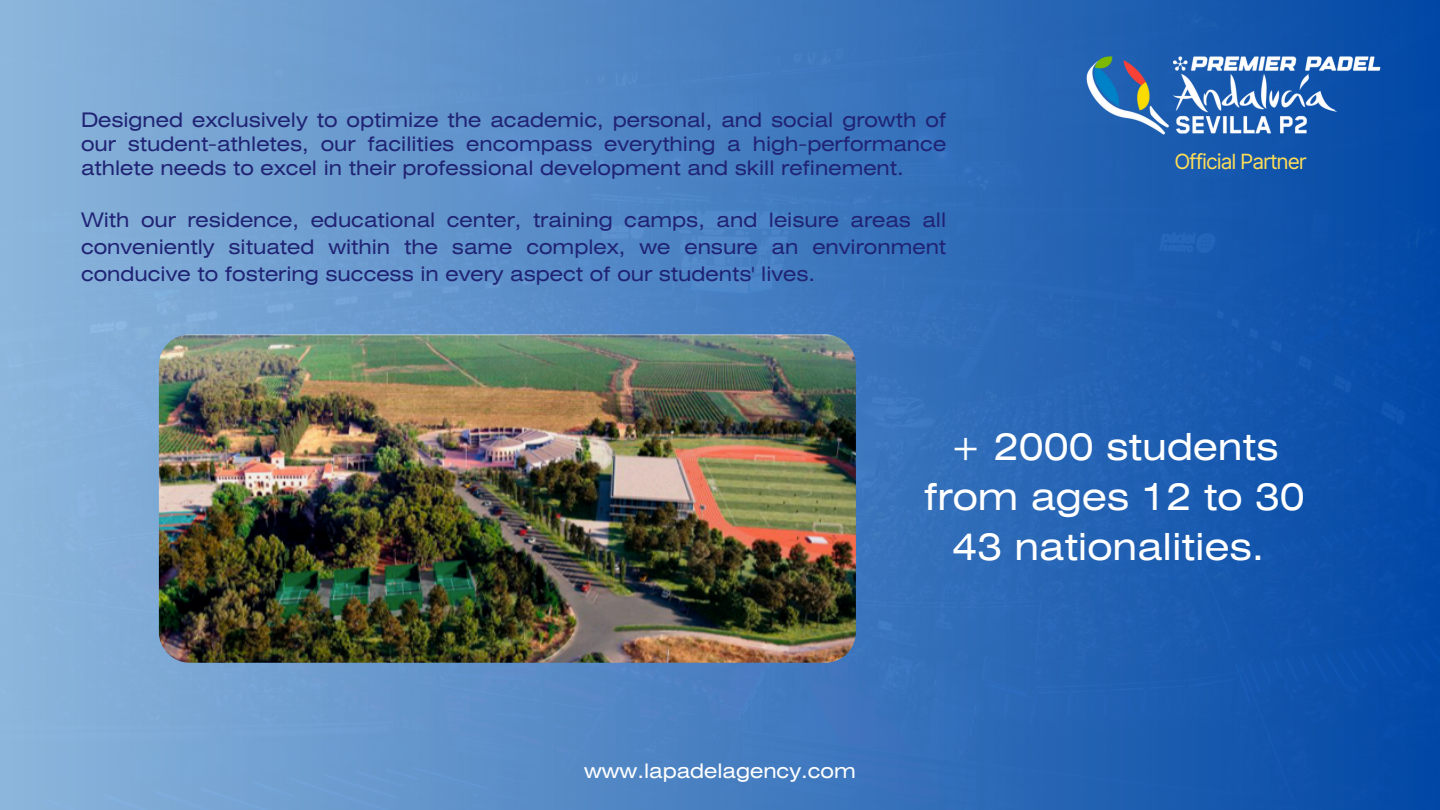
<style>
.page{position:relative;width:1440px;height:810px;background:#fff}
.page>*{position:absolute;margin:0;border:0;box-sizing:border-box;transform-origin:0 0}
.t1{font:37.2px/50.2px "Helios Ext";color:#fff;text-align:center}
.t2{font:20.9px "Inter";letter-spacing:-.05em;color:#ffde59}
.t3{font:20px/24px "Helios Ext";color:#202374;text-align:justify}
.t4{font:20px "Helios Ext";color:#fff}
</style>
<div class="page">
<img style="left:0;top:0;width:1440px;height:810px">
<img style="left:159px;top:334px;width:697px;height:329px;border-radius:31px">
<img style="left:1059px;top:29px;width:349px;height:132px">
<p class="t3" style="left:81px;top:109px;width:867px">Designed exclusively to optimize the academic, personal, and social growth of our student-athletes, our facilities encompass everything a high-performance athlete needs to excel in their professional development and skill refinement.</p>
<p class="t3" style="left:81px;top:208px;width:867px;line-height:27px">With our residence, educational center, training camps, and leisure areas all conveniently situated within the same complex, we ensure an environment conducive to fostering success in every aspect of our students' lives.</p>
<h1 class="t2" style="left:1174px;top:149px;width:134px">Official Partner</h1>
<p class="t1" style="left:924px;top:424px;width:383px">+ 2000 students from ages 12 to 30<br>43 nationalities.</p>
<p class="t4" style="left:584px;top:764px;width:273px">www.lapadelagency.com</p>
</div>
